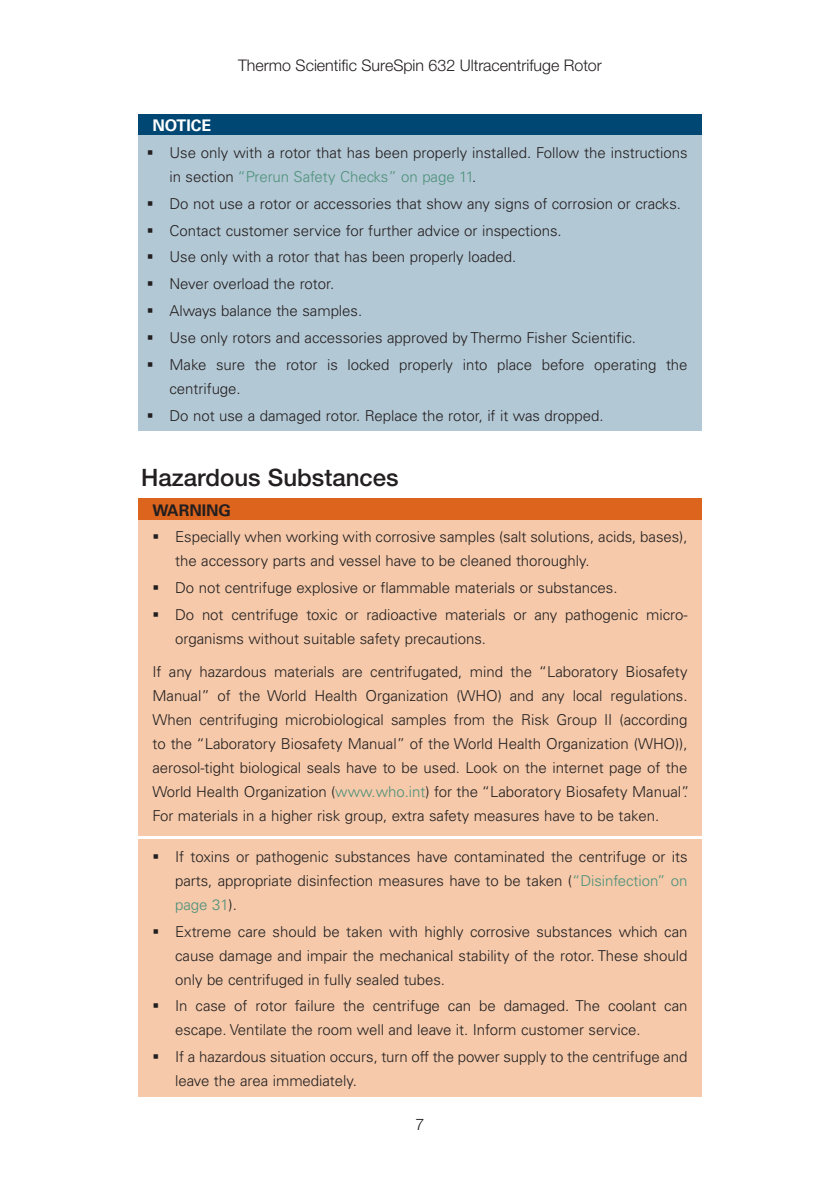
<style>
.page{position:relative;width:840px;height:1191px;background:#fff}
.page>*{position:absolute;margin:0;border:0;box-sizing:border-box;transform-origin:0 0}
.t1{font:500 24px "Helvetica Neue LTW1 G";color:#231f20}
.t2{font:300 16px "Helvetica Neue LTW1 G";color:#231f20}
.t3{font:700 16px "Univers LT Std";letter-spacing:-.005em;color:#231f20}
.t4{font:700 16px "Univers LT Std";letter-spacing:-.005em;color:#fff}
.t5{font:300 15px/24px "Univers LT Std";letter-spacing:-.005em;color:#231f20}
.s1{color:#4d917a}
</style>
<div class="page">
<div style="left:138px;top:114px;width:563px;height:24px;background:#004873"></div>
<div style="left:138px;top:136px;width:563px;height:56px;background:#b3c8d5"></div>
<div style="left:138px;top:186px;width:563px;height:32px;background:#b3c8d5"></div>
<div style="left:138px;top:213px;width:563px;height:32px;background:#b3c8d5"></div>
<div style="left:138px;top:240px;width:563px;height:32px;background:#b3c8d5"></div>
<div style="left:138px;top:267px;width:563px;height:32px;background:#b3c8d5"></div>
<div style="left:138px;top:294px;width:563px;height:32px;background:#b3c8d5"></div>
<div style="left:138px;top:321px;width:563px;height:32px;background:#b3c8d5"></div>
<div style="left:138px;top:347px;width:563px;height:56px;background:#b3c8d5"></div>
<div style="left:138px;top:398px;width:563px;height:32px;background:#b3c8d5"></div>
<div style="left:138px;top:498px;width:563px;height:27px;background:#dc641c"></div>
<div style="left:138px;top:520px;width:563px;height:56px;background:#f5c9aa"></div>
<div style="left:138px;top:571px;width:563px;height:32px;background:#f5c9aa"></div>
<div style="left:138px;top:598px;width:563px;height:56px;background:#f5c9aa"></div>
<div style="left:138px;top:654px;width:563px;height:182px;background:#f5c9aa"></div>
<div style="left:138px;top:839px;width:563px;height:80px;background:#f5c9aa"></div>
<div style="left:138px;top:914px;width:563px;height:80px;background:#f5c9aa"></div>
<div style="left:138px;top:989px;width:563px;height:56px;background:#f5c9aa"></div>
<div style="left:138px;top:1040px;width:563px;height:56px;background:#f5c9aa"></div>
<p class="t2" style="left:238px;top:55px;width:365px">Thermo Scientific SureSpin 632 Ultracentrifuge Rotor</p>
<p class="t4" style="left:152px;top:116px;width:60px">NOTICE</p>
<p class="t5" style="left:169px;top:141px;width:519px">Use only with a rotor that has been properly installed. Follow the instructions in section <span class="s1">“Prerun Safety Checks” on page 11</span>.</p>
<p class="t5" style="left:169px;top:190px;width:519px;line-height:26.8px">Do not use a rotor or accessories that show any signs of corrosion or cracks.<br>Contact customer service for further advice or inspections.<br>Use only with a rotor that has been properly loaded.<br>Never overload the rotor.<br>Always balance the samples.<br>Use only rotors and accessories approved by Thermo Fisher Scientific.<br>Make sure the rotor is locked properly into place before operating the</p>
<p class="t5" style="left:169px;top:375px;width:435px;line-height:26.8px">centrifuge.<br>Do not use a damaged rotor. Replace the rotor, if it was dropped.</p>
<h1 class="t1" style="left:141px;top:463px;width:259px">Hazardous Substances</h1>
<p class="t3" style="left:152px;top:500px;width:80px">WARNING</p>
<p class="t5" style="left:175px;top:525px;width:513px">Especially when working with corrosive samples (salt solutions, acids, bases), the accessory parts and vessel have to be cleaned thoroughly.</p>
<p class="t5" style="left:175px;top:574px;width:513px;line-height:26.8px">Do not centrifuge explosive or flammable materials or substances.<br>Do not centrifuge toxic or radioactive materials or any pathogenic micro-</p>
<p class="t5" style="left:152px;top:622px;width:536px;line-height:32.6px;text-indent:23px">organisms without suitable safety precautions.<br>If any hazardous materials are centrifugated, mind the “Laboratory Biosafety</p>
<p class="t5" style="left:152px;top:683px;width:538px">Manual” of the World Health Organization (WHO) and any local regulations.<br>When centrifuging microbiological samples from the Risk Group II (according to the “Laboratory Biosafety Manual” of the World Health Organization (WHO)), aerosol-tight biological seals have to be used. Look on the internet page of the World Health Organization (<span class="s1">www.who.int</span>) for the “Laboratory Biosafety Manual”.<br>For materials in a higher risk group, extra safety measures have to be taken.</p>
<p class="t5" style="left:175px;top:844px;width:513px;text-align:justify">If toxins or pathogenic substances have contaminated the centrifuge or its parts, appropriate disinfection measures have to be taken (<span class="s1">“Disinfection” on page 31</span>).</p>
<p class="t5" style="left:175px;top:919px;width:513px;text-align:justify">Extreme care should be taken with highly corrosive substances which can cause damage and impair the mechanical stability of the rotor. These should only be centrifuged in fully sealed tubes.</p>
<p class="t5" style="left:175px;top:994px;width:513px">In case of rotor failure the centrifuge can be damaged. The coolant can escape. Ventilate the room well and leave it. Inform customer service.</p>
<p class="t5" style="left:175px;top:1045px;width:513px">If a hazardous situation occurs, turn off the power supply to the centrifuge and leave the area immediately.</p>
<p class="t2" style="left:415px;top:1115px;width:10px">7</p>
</div>
